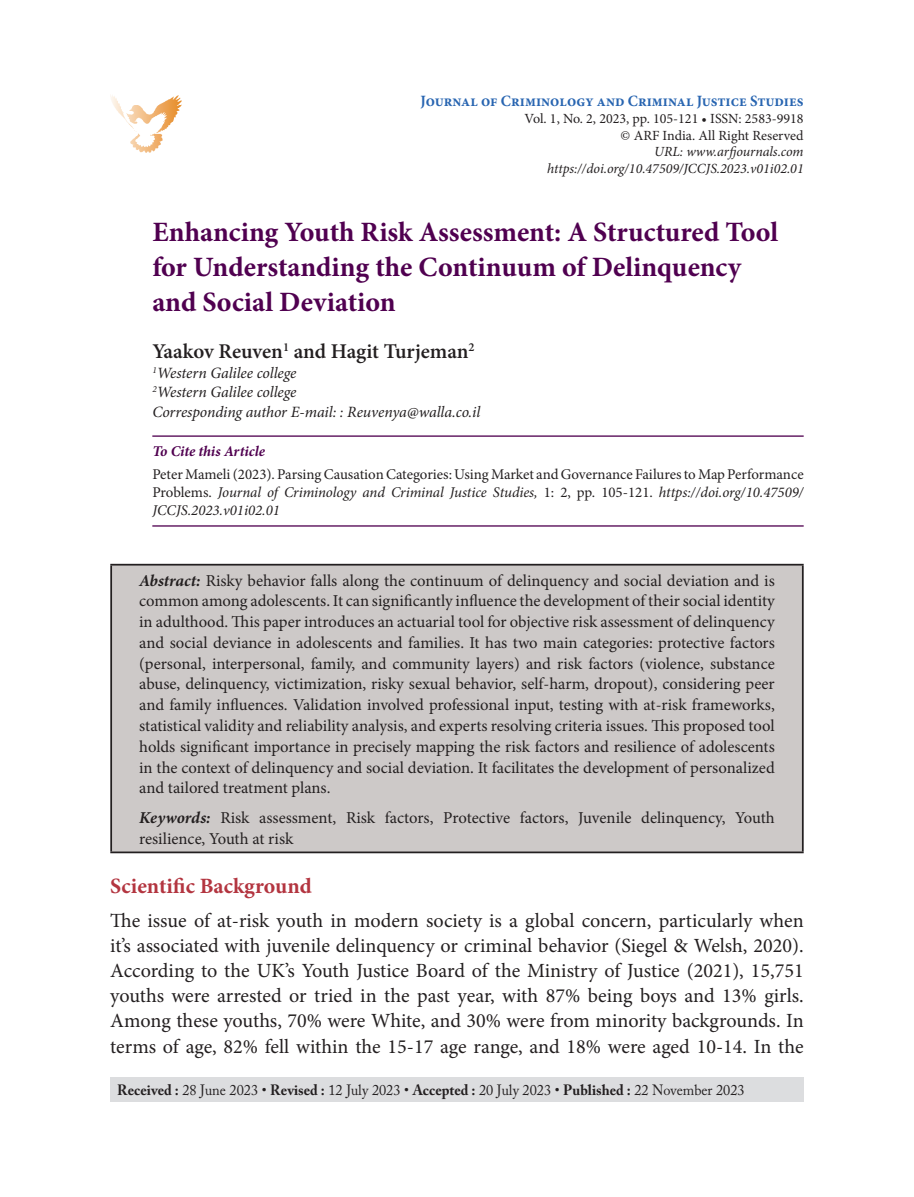
<style>
.page{position:relative;width:914px;height:1197px;background:#fff}
.page>*{position:absolute;margin:0;border:0;box-sizing:border-box;transform-origin:0 0}
.Head{font:700 28px/35px "Minion Pro";color:#500050}
.sub_head_1{font:700 21.88px "Minion Pro";color:#b33540}
.author{font:600 21px "Minion Pro";letter-spacing:-.005em;color:#231f20}
.Body_left{font:20.12px/25.2px "Minion Pro";letter-spacing:-.005em;color:#231f20;text-align:justify}
.abstract{font:16.62px/20.8px "Minion Pro";letter-spacing:-.005em;color:#231f20;text-align:justify}
.author_ref{font:italic 15.75px/19.6px "Minion Pro";letter-spacing:-.005em;color:#231f20}
.t1{font:700 15.75px "Minion Pro";color:#2865b1;scale:.95 1}
.t2{font:14.88px/17.8px "Minion Pro";letter-spacing:-.005em;color:#231f20;text-align:justify}
.t3{font:14.88px "Adobe Caslon Pro";color:#231f20;scale:.96 1}
.t4{font:italic 700 14.88px "Minion Pro";letter-spacing:-.005em;color:#500050}
.t5{font:italic 14px "Minion Pro";color:#231f20}
.t6{font:14px "Minion Pro";color:#231f20}
.s1{font-style:italic}
.s2{font-weight:700;font-style:italic}
.s3{font-weight:700}
</style>
<div class="page">
<img style="left:110px;top:95px;width:72px;height:58px">
<hr style="left:152px;top:435px;width:651px;height:2px;background:#500050">
<hr style="left:152px;top:525px;width:651px;height:2px;background:#500050">
<div style="left:111px;top:565px;width:691px;height:287px;background:#cdc9c8"></div>
<hr style="left:110px;top:564px;width:693px;height:2px;background:#231f20">
<hr style="left:110px;top:566px;width:2px;height:286px;background:#231f20">
<hr style="left:802px;top:566px;width:1px;height:286px;background:#231f20">
<hr style="left:110px;top:852px;width:693px;height:1px;background:#231f20">
<div style="left:110px;top:1077px;width:693px;height:25px;background:#dcdddf"></div>
<p class="t1" style="left:420px;top:90px;width:405px">Journal of Criminology and Criminal Justice Studies</p>
<p class="t6" style="left:524px;top:109px;width:280px">Vol. 1, No. 2, 2023, pp. 105-121 • ISSN: 2583-9918</p>
<p class="t6" style="left:620px;top:126px;width:184px">© ARF India. All Right Reserved</p>
<p class="t5" style="left:654px;top:142px;width:151px">URL: www.arfjournals.com</p>
<p class="t5" style="left:547px;top:159px;width:258px">https://doi.org/10.47509/JCCJS.2023.v01i02.01</p>
<p class="Head" style="left:152px;top:214px;width:627px">Enhancing Youth Risk Assessment: A Structured Tool for Understanding the Continuum of Delinquency and Social Deviation</p>
<p class="author" style="left:152px;top:337px;width:324px">Yaakov Reuven<sup>1</sup> and Hagit Turjeman<sup>2</sup></p>
<p class="author_ref" style="left:152px;top:363px;width:329px"><sup>1</sup>Western Galilee college<br><sup>2</sup>Western Galilee college<br>Corresponding author E-mail: : Reuvenya@walla.co.il</p>
<p class="t4" style="left:152px;top:441px;width:114px">To Cite this Article</p>
<p class="t2" style="left:152px;top:466px;width:653px">Peter Mameli (2023). Parsing Causation Categories: Using Market and Governance Failures to Map Performance Problems. <span class="s1">Journal of Criminology and Criminal Justice Studies,</span> 1: 2, pp. 105-121. <span class="s1">https://doi.org/10.47509/ JCCJS.2023.v01i02.01</span></p>
<p class="abstract" style="left:139px;top:570px;width:637px"><span class="s2">Abstract:</span> Risky behavior falls along the continuum of delinquency and social deviation and is common among adolescents. It can significantly influence the development of their social identity in adulthood. This paper introduces an actuarial tool for objective risk assessment of delinquency and social deviance in adolescents and families. It has two main categories: protective factors (personal, interpersonal, family, and community layers) and risk factors (violence, substance abuse, delinquency, victimization, risky sexual behavior, self-harm, dropout), considering peer and family influences. Validation involved professional input, testing with at-risk frameworks, statistical validity and reliability analysis, and experts resolving criteria issues. This proposed tool holds significant importance in precisely mapping the risk factors and resilience of adolescents in the context of delinquency and social deviation. It facilitates the development of personalized and tailored treatment plans.</p>
<p class="abstract" style="left:139px;top:807px;width:637px"><span class="s2">Keywords:</span> Risk assessment, Risk factors, Protective factors, Juvenile delinquency, Youth resilience, Youth at risk</p>
<p class="sub_head_1" style="left:110px;top:870px;width:203px">Scientific Background</p>
<p class="Body_left" style="left:110px;top:908px;width:695px">The issue of at-risk youth in modern society is a global concern, particularly when it’s associated with juvenile delinquency or criminal behavior (Siegel &amp; Welsh, 2020).<br>According to the UK’s Youth Justice Board of the Ministry of Justice (2021), 15,751 youths were arrested or tried in the past year, with 87% being boys and 13% girls.<br>Among these youths, 70% were White, and 30% were from minority backgrounds. In terms of age, 82% fell within the 15-17 age range, and 18% were aged 10-14. In the</p>
<p class="t3" style="left:117px;top:1081px;width:655px"><span class="s3">Received :</span> 28 June 2023 • <span class="s3">Revised :</span> 12 July 2023 • <span class="s3">Accepted :</span> 20 July 2023 • <span class="s3">Published :</span> 22 November 2023</p>
</div>
